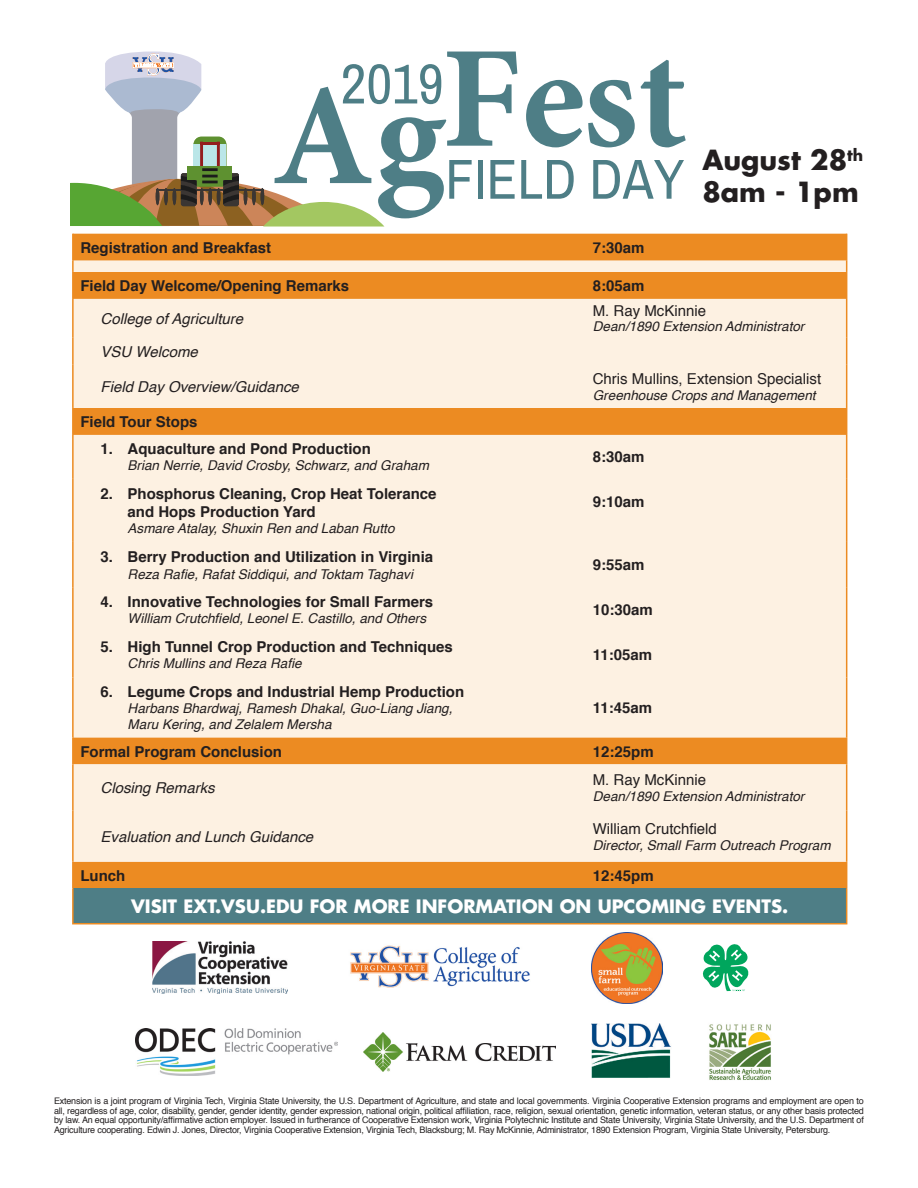
<style>
.page{position:relative;width:918px;height:1188px;background:#fff}
.page>*{position:absolute;margin:0;border:0;box-sizing:border-box;transform-origin:0 0}
.t1{font:700 144.9px "Minion Pro";color:#4e7e86}
.t2{font:56.4px "Archivo Narrow";color:#4e7e86}
.t3{font:700 27px/31.5px "Futura Std";color:#231f20}
.t4{font:700 18px "Futura Std";color:#fff}
.t5{font:700 15px/18px "Helvetica";color:#231f20}
.t6{font:italic 15px "Helvetica";color:#231f20}
.t7{font:15px "Helvetica";color:#231f20}
.t8{font:italic 13.5px/16.2px "Helvetica";color:#231f20}
.t9{font:9px/9.8px "Helvetica";letter-spacing:-.02em;color:#231f20;text-align:justify}
</style>
<div class="page">
<div style="left:74px;top:234px;width:772px;height:655px;background:#ec8b22"></div>
<svg style="left:74px;top:261px;width:772px;height:601px;background:#fae3c8"></svg>
<div style="left:73px;top:889px;width:774px;height:35px;background:#4e7e86"></div>
<hr style="left:72px;top:234px;width:2px;height:27px;background:#ec8b22">
<svg style="left:72px;top:261px;width:2px;height:11px"></svg>
<hr style="left:72px;top:272px;width:2px;height:27px;background:#ec8b22">
<svg style="left:846px;top:234px;width:1px;height:65px"></svg>
<hr style="left:72px;top:299px;width:2px;height:39px;background:#ec8b22">
<hr style="left:846px;top:299px;width:1px;height:39px;background:#ec8b22">
<hr style="left:72px;top:338px;width:2px;height:27px;background:#ec8b22">
<svg style="left:846px;top:338px;width:1px;height:27px"></svg>
<hr style="left:72px;top:365px;width:2px;height:43px;background:#ec8b22">
<hr style="left:846px;top:365px;width:1px;height:43px;background:#ec8b22">
<hr style="left:72px;top:408px;width:2px;height:27px;background:#ec8b22">
<svg style="left:846px;top:408px;width:1px;height:27px"></svg>
<hr style="left:72px;top:435px;width:2px;height:43px;background:#ec8b22">
<hr style="left:846px;top:435px;width:1px;height:43px;background:#ec8b22">
<hr style="left:72px;top:478px;width:2px;height:64px;background:#ec8b22">
<hr style="left:846px;top:478px;width:1px;height:64px;background:#ec8b22">
<hr style="left:72px;top:542px;width:2px;height:46px;background:#ec8b22">
<hr style="left:846px;top:542px;width:1px;height:46px;background:#ec8b22">
<hr style="left:72px;top:588px;width:2px;height:43px;background:#ec8b22">
<hr style="left:846px;top:588px;width:1px;height:43px;background:#ec8b22">
<hr style="left:72px;top:631px;width:2px;height:46px;background:#ec8b22">
<hr style="left:846px;top:631px;width:1px;height:46px;background:#ec8b22">
<hr style="left:72px;top:677px;width:2px;height:60px;background:#ec8b22">
<hr style="left:846px;top:677px;width:1px;height:60px;background:#ec8b22">
<hr style="left:72px;top:737px;width:2px;height:27px;background:#ec8b22">
<svg style="left:846px;top:737px;width:1px;height:27px"></svg>
<hr style="left:72px;top:764px;width:2px;height:47px;background:#ec8b22">
<hr style="left:846px;top:764px;width:1px;height:47px;background:#ec8b22">
<hr style="left:72px;top:811px;width:2px;height:51px;background:#ec8b22">
<hr style="left:846px;top:811px;width:1px;height:51px;background:#ec8b22">
<hr style="left:72px;top:862px;width:2px;height:27px;background:#ec8b22">
<svg style="left:846px;top:862px;width:1px;height:27px"></svg>
<hr style="left:72px;top:889px;width:2px;height:34px;background:#ec8b22">
<hr style="left:846px;top:889px;width:1px;height:34px;background:#ec8b22">
<hr style="left:72px;top:923px;width:521px;height:1px;background:#ec8b22">
<hr style="left:593px;top:923px;width:254px;height:1px;background:#ec8b22">
<svg style="left:70px;top:51px;width:314px;height:176px"></svg>
<svg style="left:703px;top:944px;width:45px;height:48px"></svg>
<img style="left:709px;top:1024px;width:62px;height:56px">
<img style="left:592px;top:1023px;width:79px;height:55px">
<img style="left:136px;top:1029px;width:202px;height:46px">
<img style="left:364px;top:1032px;width:191px;height:40px">
<img style="left:592px;top:932px;width:71px;height:71px">
<img style="left:152px;top:941px;width:136px;height:53px">
<img style="left:350px;top:945px;width:180px;height:43px">
<h1 class="t1" style="left:272px;top:-3px;width:417px">AgFest</h1>
<h2 class="t2" style="left:341px;top:49px;width:104px">2019</h2>
<h2 class="t2" style="left:445px;top:145px;width:241px">FIELD DAY</h2>
<p class="t3" style="left:702px;top:144px;width:162px">August 28<sup>th<br></sup>8am - 1pm</p>
<p class="t5" style="left:80px;top:239px;width:192px">Registration and Breakfast</p>
<p class="t5" style="left:593px;top:239px;width:53px">7:30am</p>
<p class="t5" style="left:80px;top:277px;width:270px">Field Day Welcome/Opening Remarks</p>
<p class="t5" style="left:593px;top:277px;width:53px">8:05am</p>
<p class="t6" style="left:101px;top:307px;width:144px">College of Agriculture</p>
<p class="t7" style="left:593px;top:300px;width:115px">M. Ray McKinnie</p>
<p class="t8" style="left:593px;top:319px;width:213px">Dean/1890 Extension Administrator</p>
<p class="t6" style="left:101px;top:340px;width:99px">VSU Welcome</p>
<p class="t6" style="left:101px;top:375px;width:200px">Field Day Overview/Guidance</p>
<p class="t5" style="left:80px;top:413px;width:119px">Field Tour Stops</p>
<p class="t5" style="left:101px;top:440px;width:272px">1. Aquaculture and Pond Production</p>
<p class="t8" style="left:128px;top:458px;width:303px">Brian Nerrie, David Crosby, Schwarz, and Graham</p>
<p class="t5" style="left:128px;top:484px;width:310px;text-indent:-27px">2. Phosphorus Cleaning, Crop Heat Tolerance and Hops Production Yard</p>
<p class="t8" style="left:128px;top:520px;width:268px">Asmare Atalay, Shuxin Ren and Laban Rutto</p>
<p class="t5" style="left:101px;top:548px;width:334px">3. Berry Production and Utilization in Virginia</p>
<p class="t8" style="left:128px;top:566px;width:287px">Reza Rafie, Rafat Siddiqui, and Toktam Taghavi</p>
<p class="t5" style="left:101px;top:593px;width:334px">4. Innovative Technologies for Small Farmers</p>
<p class="t8" style="left:128px;top:611px;width:300px">William Crutchfield, Leonel E. Castillo, and Others</p>
<p class="t5" style="left:101px;top:638px;width:354px">5. High Tunnel Crop Production and Techniques</p>
<p class="t8" style="left:128px;top:655px;width:176px">Chris Mullins and Reza Rafie</p>
<p class="t7" style="left:593px;top:367px;width:230px">Chris Mullins, Extension Specialist</p>
<p class="t8" style="left:593px;top:388px;width:224px">Greenhouse Crops and Management</p>
<p class="t5" style="left:593px;top:448px;width:53px">8:30am</p>
<p class="t5" style="left:593px;top:493px;width:53px">9:10am</p>
<p class="t5" style="left:593px;top:556px;width:53px">9:55am</p>
<p class="t5" style="left:593px;top:601px;width:62px">10:30am</p>
<p class="t5" style="left:593px;top:646px;width:61px">11:05am</p>
<p class="t5" style="left:101px;top:683px;width:365px">6. Legume Crops and Industrial Hemp Production</p>
<p class="t8" style="left:128px;top:700px;width:326px">Harbans Bhardwaj, Ramesh Dhakal, Guo-Liang Jiang,<br>Maru Kering, and Zelalem Mersha</p>
<p class="t5" style="left:593px;top:699px;width:61px">11:45am</p>
<p class="t5" style="left:80px;top:742px;width:203px">Formal Program Conclusion</p>
<p class="t5" style="left:593px;top:742px;width:62px">12:25pm</p>
<p class="t6" style="left:101px;top:776px;width:116px">Closing Remarks</p>
<p class="t7" style="left:593px;top:768px;width:115px">M. Ray McKinnie</p>
<p class="t8" style="left:593px;top:789px;width:213px">Dean/1890 Extension Administrator</p>
<p class="t6" style="left:101px;top:825px;width:214px">Evaluation and Lunch Guidance</p>
<p class="t7" style="left:593px;top:817px;width:126px">William Crutchfield</p>
<p class="t8" style="left:593px;top:837px;width:239px">Director, Small Farm Outreach Program</p>
<p class="t5" style="left:80px;top:867px;width:46px">Lunch</p>
<p class="t5" style="left:593px;top:867px;width:62px">12:45pm</p>
<p class="t4" style="left:131px;top:895px;width:659px">VISIT EXT.VSU.EDU FOR MORE INFORMATION ON UPCOMING EVENTS.</p>
<p class="t9" style="left:54px;top:1096px;width:811px">Extension is a joint program of Virginia Tech, Virginia State University, the U.S. Department of Agriculture, and state and local governments. Virginia Cooperative Extension programs and employment are open to all, regardless of age, color, disability, gender, gender identity, gender expression, national origin, political affiliation, race, religion, sexual orientation, genetic information, veteran status, or any other basis protected by law. An equal opportunity/affirmative action employer. Issued in furtherance of Cooperative Extension work, Virginia Polytechnic Institute and State University, Virginia State University, and the U.S. Department of Agriculture cooperating. Edwin J. Jones, Director, Virginia Cooperative Extension, Virginia Tech, Blacksburg; M. Ray McKinnie, Administrator, 1890 Extension Program, Virginia State University, Petersburg.</p>
</div>
